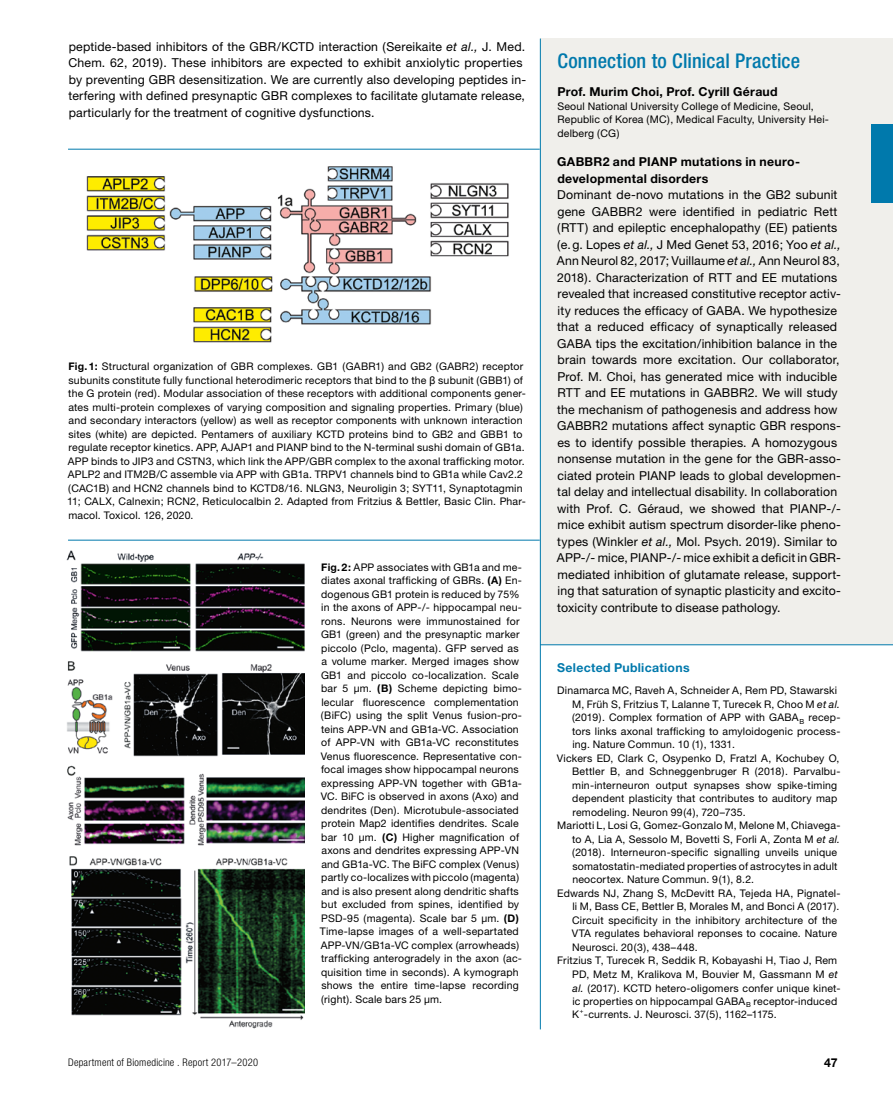
<style>
.page{position:relative;width:893px;height:1106px;background:#fff}
.page>*{position:absolute;margin:0;border:0;box-sizing:border-box;transform-origin:0 0}
.t1{font:500 condensed 20.25px "Helvetica Neue";letter-spacing:.01em;color:#0079ac}
.t2{font:12.3px/16.5px "Helvetica Neue";letter-spacing:.015em;color:#000}
.t3{font:700 12.3px/16.5px "Helvetica Neue";letter-spacing:.025em;color:#000}
.t4{font:700 12.3px "Helvetica Neue";letter-spacing:.025em;color:#0079ac}
.t5{font:10.5px/13.5px "Helvetica Neue";letter-spacing:.02em;color:#000}
.t6{font:300 condensed 10.5px "Helvetica Neue";letter-spacing:.025em;color:#000}
.t7{font:6.15px "Helvetica Neue";color:#000}
.s1{font-style:italic}
.s2{font-weight:700}
.s3{font-family:"Helvetica"}
</style>
<div class="page">
<div style="left:540px;top:38px;width:353px;height:606px;background:#f0efeb"></div>
<div style="left:872px;top:124px;width:21px;height:78px;background:#0079ac"></div>
<hr style="left:540px;top:39px;width:1px;height:990px;background:#0079ac">
<hr style="left:540px;top:644px;width:353px;height:1px;background:#0079ac">
<hr style="left:68px;top:149px;width:472px;height:1px;background:#0079ac">
<hr style="left:68px;top:540px;width:472px;height:1px;background:#0079ac">
<img style="left:86px;top:166px;width:423px;height:177px">
<img style="left:66px;top:550px;width:238px;height:478px">
<p class="t2" style="left:68px;top:38px;width:459px">peptide-based inhibitors of the GBR/KCTD interaction (Sereikaite <span class="s1">et al.,</span> J. Med.<br>Chem. 62, 2019). These inhibitors are expected to exhibit anxiolytic properties by preventing GBR desensitization. We are currently also developing peptides in&shy;terfering with defined presynaptic GBR complexes to facilitate glutamate release, particularly for the treatment of cognitive dysfunctions.</p>
<p class="t5" style="left:67px;top:359px;width:460px"><span class="s2">Fig.1:</span> Structural organization of GBR complexes. GB1 (GABR1) and GB2 (GABR2) receptor subunits constitute fully functional heterodimeric receptors that bind to the <span class="s3">β</span> subunit (GBB1) of the G protein (red). Modular association of these receptors with additional components gener&shy;ates multi-protein complexes of varying composition and signaling properties. Primary (blue) and secondary interactors (yellow) as well as receptor components with unknown interaction sites (white) are depicted. Pentamers of auxiliary KCTD proteins bind to GB2 and GBB1 to regulate receptor kinetics. APP, AJAP1 and PIANP bind to the N-terminal sushi domain of GB1a.<br>APP binds to JIP3 and CSTN3, which link the APP/GBR complex to the axonal trafficking motor.<br>APLP2 and ITM2B/C assemble via APP with GB1a. TRPV1 channels bind to GB1a while Cav2.2 (CAC1B) and HCN2 channels bind to KCTD8/16. NLGN3, Neuroligin 3; SYT11, Synaptotagmin 11; CALX, Calnexin; RCN2, Reticulocalbin 2. Adapted from Fritzius &amp; Bettler, Basic Clin. Phar&shy;macol. Toxicol. 126, 2020.</p>
<p class="t5" style="left:320px;top:560px;width:204px"><span class="s2">Fig.2:</span> APP associates with GB1a and me&shy;diates axonal trafficking of GBRs. <span class="s2">(A)</span> En&shy;dogenous GB1 protein is reduced by 75% in the axons of APP-/- hippocampal neu&shy;rons. Neurons were immunostained for GB1 (green) and the presynaptic marker piccolo (Pclo, magenta). GFP served as a volume marker. Merged images show GB1 and piccolo co-localization. Scale bar 5 μm. <span class="s2">(B)</span> Scheme depicting bimo&shy;lecular fluorescence complementation (BiFC) using the split Venus fusion-pro&shy;teins APP-VN and GB1a-VC. Association of APP-VN with GB1a-VC reconstitutes Venus fluorescence. Representative con&shy;focal images show hippocampal neurons expressing APP-VN together with GB1a-VC. BiFC is observed in axons (Axo) and dendrites (Den). Microtubule-associated protein Map2 identifies dendrites. Scale bar 10 μm. <span class="s2">(C)</span> Higher magnification of axons and dendrites expressing APP-VN and GB1a-VC. The BiFC complex (Venus) partly co-localizes with piccolo (magenta) and is also present along dendritic shafts but excluded from spines, identified by PSD-95 (magenta). Scale bar 5 μm. <span class="s2">(D)<br></span>Time-lapse images of a well-separtated APP-VN/GB1a-VC complex (arrowheads) trafficking anterogradely in the axon (ac&shy;quisition time in seconds). A kymograph shows the entire time-lapse recording (right). Scale bars 25 μm.</p>
<h1 class="t1" style="left:557px;top:48px;width:244px">Connection to Clinical Practice</h1>
<p class="t3" style="left:557px;top:83px;width:222px">Prof. Murim Choi, Prof. Cyrill Géraud</p>
<p class="t5" style="left:557px;top:99px;width:273px">Seoul National University College of Medicine, Seoul,<br>Republic of Korea (MC), Medical Faculty, University Hei&shy;delberg (CG)</p>
<p class="t3" style="left:557px;top:153px;width:244px">GABBR2 and PIANP mutations in neuro&shy;developmental disorders</p>
<p class="t2" style="left:557px;top:186px;width:286px">Dominant de-novo mutations in the GB2 subunit gene GABBR2 were identified in pediatric Rett (RTT) and epileptic encephalopathy (EE) patients (e.g. Lopes <span class="s1">et al.,</span> J Med Genet 53, 2016; Yoo <span class="s1">et al., </span>Ann Neurol 82, 2017; Vuillaume <span class="s1">et al.,</span> Ann Neurol 83, 2018). Characterization of RTT and EE mutations revealed that increased constitutive receptor activ&shy;ity reduces the efficacy of GABA. We hypothesize that a reduced efficacy of synaptically released GABA tips the excitation/inhibition balance in the brain towards more excitation. Our collaborator, Prof. M. Choi, has generated mice with inducible RTT and EE mutations in GABBR2. We will study the mechanism of pathogenesis and address how GABBR2 mutations affect synaptic GBR respons&shy;es to identify possible therapies. A homozygous nonsense mutation in the gene for the GBR-asso&shy;ciated protein PIANP leads to global developmen&shy;tal delay and intellectual disability. In collaboration with Prof. C. Géraud, we showed that PIANP-/- mice exhibit autism spectrum disorder-like pheno&shy;types (Winkler <span class="s1">et al.,</span> Mol. Psych. 2019). Similar to APP-/- mice, PIANP-/- mice exhibit a deficit in GBR&shy;mediated inhibition of glutamate release, support&shy;ing that saturation of synaptic plasticity and excito&shy;toxicity contribute to disease pathology.</p>
<p class="t4" style="left:557px;top:660px;width:134px">Selected Publications</p>
<p class="t5" style="left:557px;top:683px;width:281px">Dinamarca MC, Raveh A, Schneider A, Rem PD, Stawarski</p>
<p class="t5" style="left:572px;top:697px;width:269px">M, Früh S, Fritzius T, Lalanne T, Turecek R, Choo M <span class="s1">et al.</span></p>
<p class="t5" style="left:572px;top:710px;width:270px">(2019). Complex formation of APP with GABA<sub>B</sub> recep-</p>
<p class="t5" style="left:572px;top:724px;width:270px">tors links axonal trafficking to amyloidogenic process-</p>
<p class="t5" style="left:572px;top:737px;width:164px">ing. Nature Commun. 10 (1), 1331.</p>
<p class="t5" style="left:557px;top:751px;width:284px">Vickers ED, Clark C, Osypenko D, Fratzl A, Kochubey O,</p>
<p class="t5" style="left:572px;top:764px;width:270px">Bettler B, and Schneggenbruger R (2018). Parvalbu-</p>
<p class="t5" style="left:572px;top:778px;width:266px">min-interneuron output synapses show spike-timing</p>
<p class="t5" style="left:572px;top:791px;width:267px">dependent plasticity that contributes to auditory map</p>
<p class="t5" style="left:572px;top:805px;width:175px">remodeling. Neuron 99(4), 720–735.</p>
<p class="t5" style="left:557px;top:818px;width:285px">Mariotti L, Losi G, Gomez-Gonzalo M, Melone M, Chiavega-</p>
<p class="t5" style="left:572px;top:832px;width:269px">to A, Lia A, Sessolo M, Bovetti S, Forli A, Zonta M <span class="s1">et al.</span></p>
<p class="t5" style="left:572px;top:845px;width:267px">(2018). Interneuron-specific signalling unveils unique</p>
<p class="t5" style="left:572px;top:859px;width:267px">somatostatin-mediated properties of astrocytes in adult</p>
<p class="t5" style="left:572px;top:872px;width:183px">neocortex. Nature Commun. 9(1), 8.2.</p>
<p class="t5" style="left:557px;top:886px;width:285px">Edwards NJ, Zhang S, McDevitt RA, Tejeda HA, Pignatel-</p>
<p class="t5" style="left:572px;top:899px;width:269px">li M, Bass CE, Bettler B, Morales M, and Bonci A (2017).</p>
<p class="t5" style="left:572px;top:913px;width:267px">Circuit specificity in the inhibitory architecture of the</p>
<p class="t5" style="left:572px;top:926px;width:267px">VTA regulates behavioral reponses to cocaine. Nature</p>
<p class="t5" style="left:572px;top:940px;width:127px">Neurosci. 20(3), 438–448.</p>
<p class="t5" style="left:557px;top:953px;width:281px">Fritzius T, Turecek R, Seddik R, Kobayashi H, Tiao J, Rem</p>
<p class="t5" style="left:572px;top:967px;width:267px">PD, Metz M, Kralikova M, Bouvier M, Gassmann M <span class="s1">et</span></p>
<p class="t5" style="left:573px;top:980px;width:269px"><span class="s1">al.</span> (2017). KCTD hetero-oligomers confer unique kinet-</p>
<p class="t5" style="left:572px;top:994px;width:266px">ic properties on hippocampal GABA<sub>B</sub> receptor-induced</p>
<p class="t5" style="left:572px;top:1007px;width:9px">K</p>
<p class="t7" style="left:580px;top:1007px;width:5px">+</p>
<p class="t5" style="left:584px;top:1007px;width:194px">-currents. J. Neurosci. 37(5), 1162–1175.</p>
<p class="t6" style="left:68px;top:1056px;width:192px">Department of Biomedicine . Report 2017–2020</p>
<p class="t3" style="left:824px;top:1054px;width:15px">47</p>
</div>
